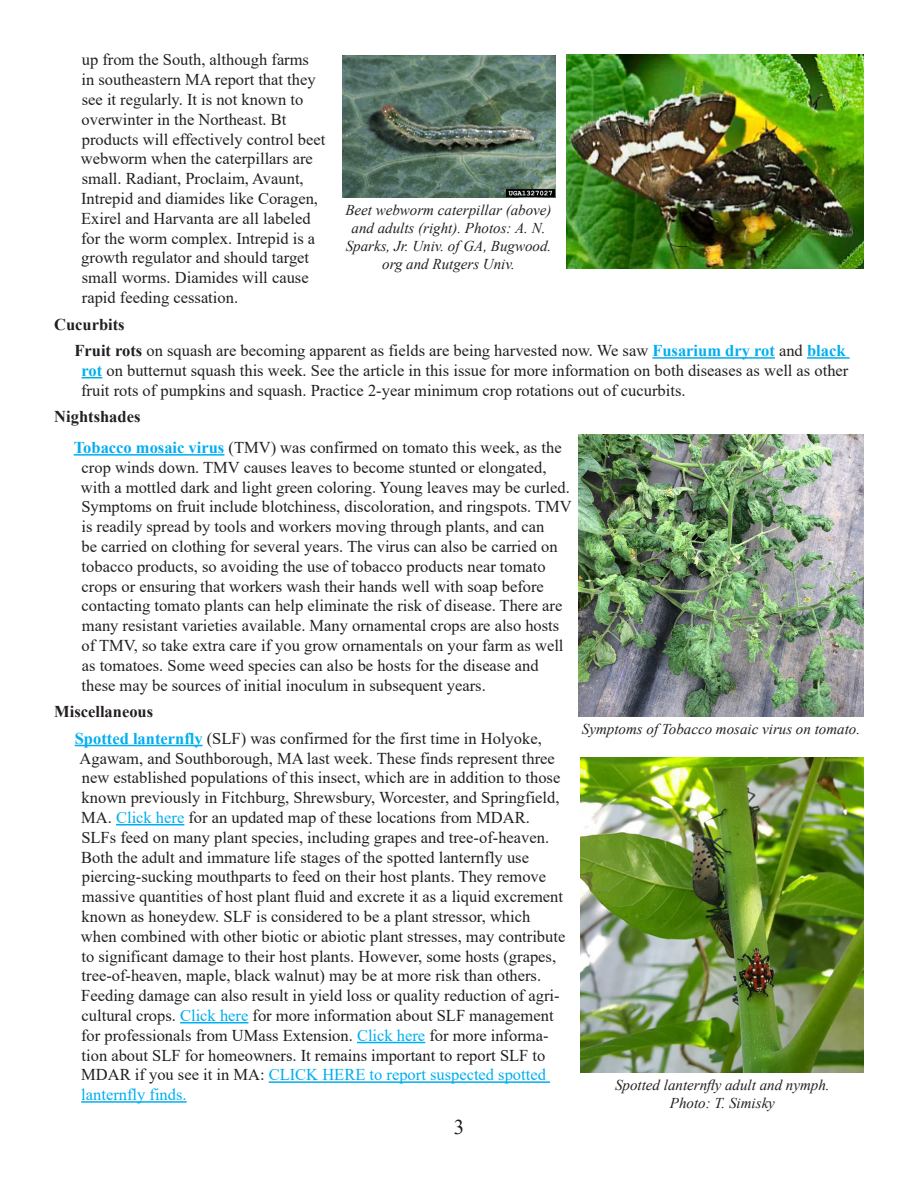
<style>
.page{position:relative;width:918px;height:1188px;background:#fff}
.page>*{position:absolute;margin:0;border:0;box-sizing:border-box;transform-origin:0 0}
.t1{font:21px "Times New Roman";color:#231f20}
.Bulleted_List{font:16.5px/19.8px "Times New Roman";color:#231f20}
.Bulleted_List-2{font:16.5px/19.8px "Times New Roman";color:#202020}
.Paragraph_Heading{font:700 16.5px "Times New Roman";color:#231f20}
.t2{font:italic 15px/18px "Times New Roman";color:#231f20;text-align:center}
.s1{font-weight:700}
.s2{font-weight:700;color:#00aeef}
.s3{color:#231f20}
.s4{color:#00aeef}
</style>
<div class="page">
<hr style="left:652px;top:357px;width:123px;height:2px;background:#00aeef">
<hr style="left:807px;top:357px;width:43px;height:2px;background:#00aeef">
<svg style="left:82px;top:377px;width:20px;height:1px"></svg>
<hr style="left:74px;top:454px;width:150px;height:2px;background:#00aeef">
<hr style="left:75px;top:745px;width:128px;height:1px;background:#00aeef">
<hr style="left:116px;top:824px;width:68px;height:1px;background:#00aeef">
<hr style="left:180px;top:1022px;width:68px;height:1px;background:#00aeef">
<hr style="left:357px;top:1042px;width:68px;height:1px;background:#00aeef">
<hr style="left:269px;top:1081px;width:281px;height:2px;background:#00aeef">
<hr style="left:81px;top:1101px;width:106px;height:2px;background:#00aeef">
<img style="left:581px;top:758px;width:283px;height:315px">
<img style="left:566px;top:54px;width:298px;height:214px">
<img style="left:342px;top:56px;width:213px;height:142px">
<img style="left:578px;top:434px;width:286px;height:282px">
<p class="Bulleted_List" style="left:81px;top:49px;width:246px">up from the South, although farms<br>in southeastern MA report that they see it regularly. It is not known to overwinter in the Northeast. Bt products will effectively control beet webworm when the caterpillars are small. Radiant, Proclaim, Avaunt, Intrepid and diamides like Coragen, Exirel and Harvanta are all labeled for the worm complex. Intrepid is a growth regulator and should target small worms. Diamides will cause rapid feeding cessation.</p>
<p class="Paragraph_Heading" style="left:54px;top:312px;width:72px">Cucurbits</p>
<p class="Bulleted_List" style="left:81px;top:340px;width:769px;text-indent:-7px"><span class="s1">Fruit rots</span> on squash are becoming apparent as fields are being harvested now. We saw <span class="s2">Fusarium dry rot</span> and <span class="s2">black rot</span> on butternut squash this week. See the article in this issue for more information on both diseases as well as other fruit rots of pumpkins and squash. Practice 2-year minimum crop rotations out of cucurbits.</p>
<p class="Paragraph_Heading" style="left:54px;top:405px;width:88px">Nightshades</p>
<p class="Bulleted_List" style="left:81px;top:437px;width:492px;text-indent:-7px"><span class="s2">Tobacco mosaic virus</span> (TMV) was confirmed on tomato this week, as the crop winds down. TMV causes leaves to become stunted or elongated, with a mottled dark and light green coloring. Young leaves may be curled.<br>Symptoms on fruit include blotchiness, discoloration, and ringspots. TMV is readily spread by tools and workers moving through plants, and can<br>be carried on clothing for several years. The virus can also be carried on tobacco products, so avoiding the use of tobacco products near tomato crops or ensuring that workers wash their hands well with soap before contacting tomato plants can help eliminate the risk of disease. There are many resistant varieties available. Many ornamental crops are also hosts of TMV, so take extra care if you grow ornamentals on your farm as well as tomatoes. Some weed species can also be hosts for the disease and these may be sources of initial inoculum in subsequent years.</p>
<p class="Paragraph_Heading" style="left:54px;top:700px;width:100px">Miscellaneous</p>
<p class="Bulleted_List-2" style="left:75px;top:728px;width:492px"><span class="s2">Spotted lanternfly</span> <span class="s3">(SLF) was confirmed for the first time in Holyoke, Agawam, and Southborough, MA last week. These finds represent three new established populations of this insect,</span> which are in addition to those known previously in Fitchburg, Shrewsbury, Worcester, and Springfield, MA. <span class="s4">Click here</span> for an updated map of these locations from MDAR.<br>SLFs feed on many plant species, including grapes and tree-of-heaven.<br>Both the adult and immature life stages of the spotted lanternfly use piercing-sucking mouthparts to feed on their host plants. They remove massive quantities of host plant fluid and excrete it as a liquid excrement known as honeydew. SLF is considered to be a plant stressor, which<br>when combined with other biotic or abiotic plant stresses, may contribute to significant damage to their host plants. However, some hosts (grapes, tree-of-heaven, maple, black walnut) may be at more risk than others.<br>Feeding damage can also result in yield loss or quality reduction of agri&shy;cultural crops. <span class="s4">Click here</span> for more information about SLF management for professionals from UMass Extension. <span class="s4">Click here</span> for more informa&shy;tion about SLF for homeowners. It remains important to report SLF to MDAR if you see it in MA: <span class="s4">CLICK HERE to report suspected spotted lanternfly finds.</span></p>
<p class="t2" style="left:345px;top:200px;width:208px">Beet webworm caterpillar (above) and adults (right). Photos: A. N.<br>Sparks, Jr. Univ. of GA, Bugwood. org and Rutgers Univ.</p>
<p class="t2" style="left:582px;top:719px;width:280px">Symptoms of Tobacco mosaic virus on tomato.</p>
<p class="t2" style="left:615px;top:1075px;width:216px">Spotted lanternfly adult and nymph.<br>Photo: T. Simisky</p>
<p class="t1" style="left:454px;top:1112px;width:12px">3</p>
</div>
